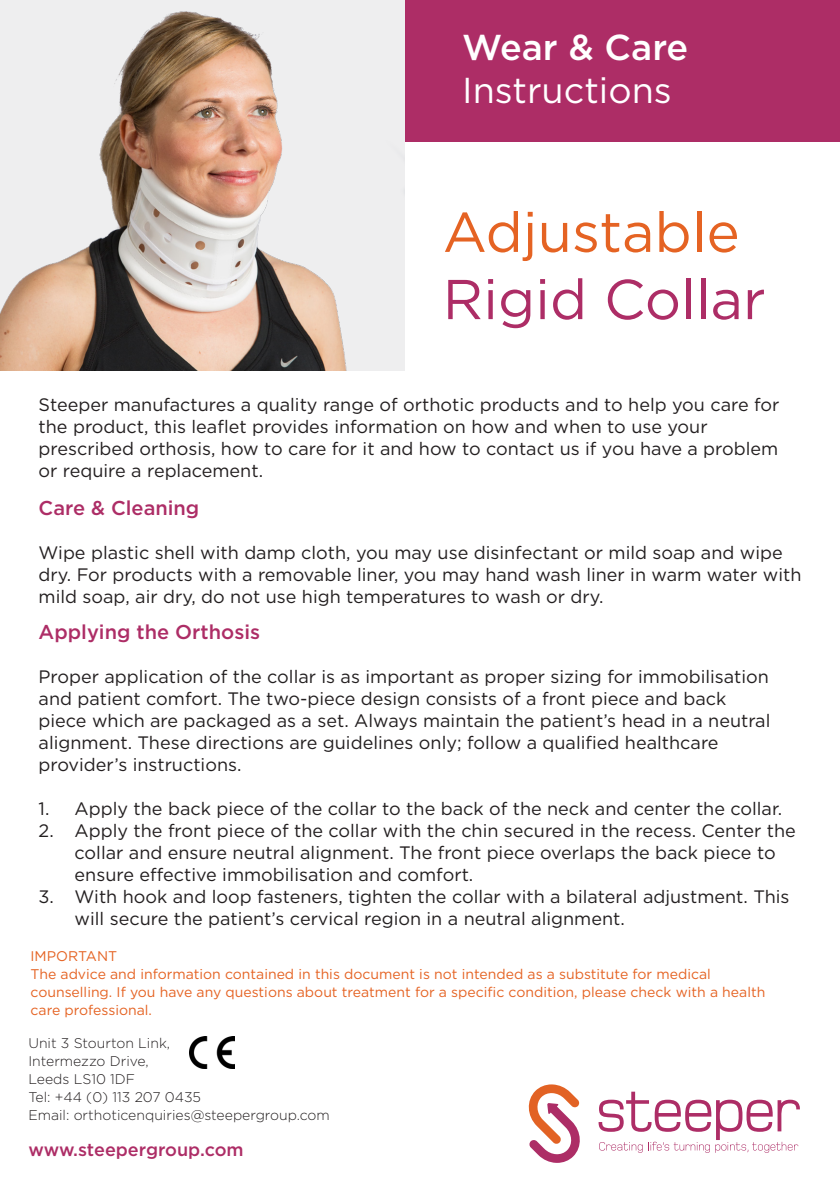
<style>
.page{position:relative;width:840px;height:1191px;background:#fff}
.page>*{position:absolute;margin:0;border:0;box-sizing:border-box;transform-origin:0 0}
.t1{font:56px "Gotham";color:#ad2d66}
.t2{font:56px "Gotham";color:#e56323}
.t3{font:36px "Gotham";color:#fff}
.t4{font:500 36px "Gotham";color:#fff}
.RSLSteeper_Basic{font:500 20px "Gotham";color:#ad2d66}
.RSLSteeper_Basic-2{font:18px/22px "Gotham";color:#231f20}
.t5{font:500 18px "Gotham";color:#ad2d66}
.t6{font:14px "Gotham";color:#e56323}
.t7{font:300 14px "Gotham";color:#231f20}
</style>
<div class="page">
<div style="left:404px;top:0;width:435px;height:142px;background:#ad2d66"></div>
<svg style="left:528px;top:1084px;width:52px;height:78px"></svg>
<svg style="left:598px;top:1091px;width:201px;height:61px"></svg>
<img style="left:0;top:0;width:404px;height:371px">
<img style="left:189px;top:1036px;width:45px;height:32px">
<p class="t4" style="left:462px;top:23px;width:227px">Wear &amp; Care</p>
<p class="t3" style="left:462px;top:67px;width:211px">Instructions</p>
<p class="t2" style="left:442px;top:196px;width:298px">Adjustable</p>
<p class="t1" style="left:442px;top:263px;width:324px">Rigid Collar</p>
<p class="RSLSteeper_Basic-2" style="left:39px;top:393px;width:742px">Steeper manufactures a quality range of orthotic products and to help you care for</p>
<p class="RSLSteeper_Basic-2" style="left:39px;top:415px;width:670px">the product, this leaflet provides information on how and when to use your</p>
<p class="RSLSteeper_Basic-2" style="left:39px;top:437px;width:740px">prescribed orthosis, how to care for it and how to contact us if you have a problem</p>
<p class="RSLSteeper_Basic-2" style="left:39px;top:459px;width:226px">or require a replacement.</p>
<p class="RSLSteeper_Basic" style="left:39px;top:494px;width:162px">Care &amp; Cleaning</p>
<p class="RSLSteeper_Basic-2" style="left:39px;top:541px;width:745px">Wipe plastic shell with damp cloth, you may use disinfectant or mild soap and wipe</p>
<p class="RSLSteeper_Basic-2" style="left:39px;top:563px;width:764px">dry. For products with a removable liner, you may hand wash liner in warm water with</p>
<p class="RSLSteeper_Basic-2" style="left:39px;top:585px;width:566px">mild soap, air dry, do not use high temperatures to wash or dry.</p>
<p class="RSLSteeper_Basic" style="left:39px;top:619px;width:223px">Applying the Orthosis</p>
<p class="RSLSteeper_Basic-2" style="left:39px;top:665px;width:733px">Proper application of the collar is as important as proper sizing for immobilisation and patient comfort. The two-piece design consists of a front piece and back piece which are packaged as a set. Always maintain the patient’s head in a neutral alignment. These directions are guidelines only; follow a qualified healthcare provider’s instructions.</p>
<p class="RSLSteeper_Basic-2" style="left:39px;top:797px;width:744px">1. Apply the back piece of the collar to the back of the neck and center the collar.</p>
<p class="RSLSteeper_Basic-2" style="left:75px;top:819px;width:722px;text-indent:-36px">2. Apply the front piece of the collar with the chin secured in the recess. Center the collar and ensure neutral alignment. The front piece overlaps the back piece to ensure effective immobilisation and comfort.</p>
<p class="RSLSteeper_Basic-2" style="left:75px;top:885px;width:716px;text-indent:-36px">3. With hook and loop fasteners, tighten the collar with a bilateral adjustment. This will secure the patient’s cervical region in a neutral alignment.</p>
<p class="t6" style="left:31px;top:946px;width:88px">IMPORTANT</p>
<p class="t6" style="left:31px;top:964px;width:681px">The advice and information contained in this document is not intended as a substitute for medical</p>
<p class="t6" style="left:31px;top:982px;width:735px">counselling. If you have any questions about treatment for a specific condition, please check with a health</p>
<p class="t6" style="left:31px;top:1000px;width:123px">care professional.</p>
<p class="t7" style="left:28px;top:1034px;width:143px">Unit 3 Stourton Link,</p>
<p class="t7" style="left:28px;top:1052px;width:122px">Intermezzo Drive,</p>
<p class="t7" style="left:28px;top:1070px;width:108px">Leeds LS10 1DF</p>
<p class="t7" style="left:28px;top:1088px;width:174px">Tel: +44 (0) 113 207 0435</p>
<p class="t7" style="left:28px;top:1106px;width:303px">Email: orthoticenquiries@steepergroup.com</p>
<p class="t5" style="left:28px;top:1137px;width:217px">www.steepergroup.com</p>
</div>
